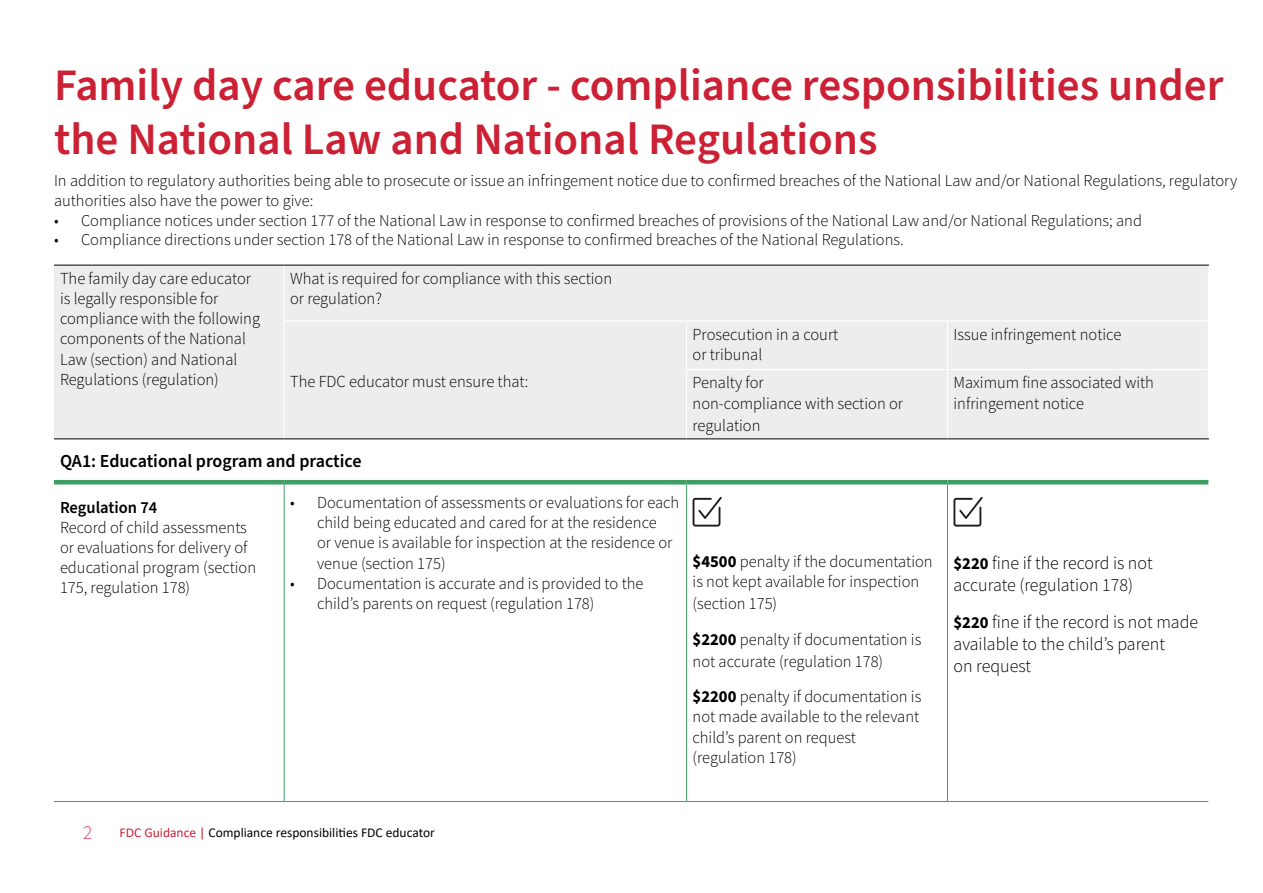
<style>
.page{position:relative;width:1263px;height:893px;background:#fff}
.page>*{position:absolute;margin:0;border:0;box-sizing:border-box;transform-origin:0 0}
.t1{font:600 45px/54px "Source Sans Pro";color:#cc2034}
.t2{font:200 19.5px "Source Sans Pro";color:#cc0432}
.t3{font:18.3px/22px "Source Sans Variable";color:#000}
.t4{font:600 18.3px "Source Sans Pro";color:#000}
.t5{font:16.8px/20.2px "Source Sans Variable";color:#000}
.t6{font:600 16.8px "Source Sans Pro";color:#000}
.t7{font:16.5px/19.8px "Source Sans Variable";color:#000}
.t8{font:13.5px "Calibri";color:#000}
.s1{font-family:"Source Sans Pro";font-weight:700}
.s2{font-family:"Source Sans Pro";font-weight:700;font-size:16.8px}
.s3{color:#cb1f36}
</style>
<div class="page">
<div style="left:54px;top:266px;width:1154px;height:173px;background:#ededee"></div>
<hr style="left:686px;top:322px;width:1px;height:48px;background:#fff">
<hr style="left:947px;top:322px;width:1px;height:47px;background:#fff">
<hr style="left:686px;top:370px;width:1px;height:69px;background:#fff">
<hr style="left:947px;top:370px;width:1px;height:69px;background:#fff">
<hr style="left:285px;top:320px;width:402px;height:2px;background:#fff">
<hr style="left:687px;top:320px;width:260px;height:2px;background:#fff">
<hr style="left:947px;top:320px;width:261px;height:2px;background:#fff">
<hr style="left:687px;top:369px;width:260px;height:1px;background:#fff">
<hr style="left:947px;top:369px;width:261px;height:1px;background:#fff">
<div style="left:284px;top:480px;width:403px;height:5px;background:#409e65"></div>
<div style="left:687px;top:480px;width:260px;height:5px;background:#409e65"></div>
<div style="left:947px;top:480px;width:261px;height:5px;background:#409e65"></div>
<hr style="left:284px;top:265px;width:1px;height:56px;background:#fff">
<hr style="left:284px;top:321px;width:1px;height:49px;background:#fff">
<hr style="left:284px;top:370px;width:1px;height:69px;background:#fff">
<div style="left:54px;top:480px;width:230px;height:5px;background:#409e65"></div>
<hr style="left:284px;top:485px;width:1px;height:316px;background:#409e65">
<hr style="left:686px;top:485px;width:1px;height:316px;background:#409e65">
<hr style="left:947px;top:485px;width:1px;height:316px;background:#409e65">
<hr style="left:54px;top:801px;width:230px;height:1px;background:#409e65">
<hr style="left:284px;top:801px;width:403px;height:1px;background:#409e65">
<hr style="left:687px;top:801px;width:260px;height:1px;background:#409e65">
<hr style="left:947px;top:801px;width:261px;height:1px;background:#409e65">
<hr style="left:54px;top:265px;width:230px;height:1px;background:#000">
<hr style="left:54px;top:439px;width:230px;height:1px;background:#000">
<hr style="left:284px;top:265px;width:403px;height:1px;background:#000">
<hr style="left:687px;top:265px;width:260px;height:1px;background:#000">
<hr style="left:947px;top:265px;width:262px;height:1px;background:#000">
<hr style="left:284px;top:439px;width:403px;height:1px;background:#000">
<hr style="left:687px;top:439px;width:260px;height:1px;background:#000">
<hr style="left:947px;top:439px;width:262px;height:1px;background:#000">
<svg style="left:693px;top:497px;width:29px;height:30px"></svg>
<svg style="left:953px;top:497px;width:30px;height:30px"></svg>
<h1 class="t1" style="left:54px;top:60px;width:1171px">Family day care educator - compliance responsibilities under the National Law and National Regulations</h1>
<p class="t7" style="left:54px;top:171px;width:1185px">In addition to regulatory authorities being able to prosecute or issue an infringement notice due to confirmed breaches of the National Law and/or National Regulations, regulatory authorities also have the power to give:</p>
<p class="t7" style="left:54px;top:210px;width:1089px">• Compliance notices under section 177 of the National Law in response to confirmed breaches of provisions of the National Law and/or National Regulations; and</p>
<p class="t7" style="left:54px;top:230px;width:851px">• Compliance directions under section 178 of the National Law in response to confirmed breaches of the National Regulations.</p>
<p class="t5" style="left:60px;top:268px;width:202px">The family day care educator is legally responsible for compliance with the following components of the National<br>Law (section) and National<br>Regulations (regulation)</p>
<p class="t5" style="left:290px;top:268px;width:323px">What is required for compliance with this section or regulation?</p>
<p class="t5" style="left:693px;top:324px;width:147px">Prosecution in a court or tribunal</p>
<p class="t5" style="left:953px;top:324px;width:169px">Issue infringement notice</p>
<p class="t5" style="left:693px;top:373px;width:212px">Penalty for<br>non-compliance with section or</p>
<p class="t5" style="left:693px;top:415px;width:69px">regulation</p>
<p class="t5" style="left:290px;top:371px;width:240px">The FDC educator must ensure that:</p>
<p class="t5" style="left:953px;top:373px;width:202px">Maximum fine associated with infringement notice</p>
<p class="t4" style="left:60px;top:449px;width:303px">QA1: Educational program and practice</p>
<p class="t6" style="left:60px;top:496px;width:99px">Regulation 74</p>
<p class="t5" style="left:60px;top:517px;width:198px">Record of child assessments or evaluations for delivery of educational program (section<br>175, regulation 178)</p>
<p class="t5" style="left:317px;top:492px;width:364px;text-indent:-27px">• Documentation of assessments or evaluations for each child being educated and cared for at the residence<br>or venue is available for inspection at the residence or venue (section 175)</p>
<p class="t5" style="left:317px;top:573px;width:328px;text-indent:-27px">• Documentation is accurate and is provided to the child’s parents on request (regulation 178)</p>
<p class="t5" style="left:693px;top:551px;width:242px"><span class="s1">$4500</span> penalty if the documentation is not kept available for inspection</p>
<p class="t5" style="left:693px;top:586px;width:230px;line-height:35.5px">(section 175)<br><span class="s1">$2200</span> penalty if documentation is</p>
<p class="t5" style="left:693px;top:643px;width:230px;line-height:35.5px">not accurate (regulation 178) <span class="s1">$2200</span> penalty if documentation is</p>
<p class="t5" style="left:693px;top:707px;width:228px">not made available to the relevant child’s parent on request (regulation 178)</p>
<p class="t3" style="left:953px;top:552px;width:201px"><span class="s2">$220</span> fine if the record is not accurate (regulation 178)</p>
<p class="t3" style="left:953px;top:611px;width:246px"><span class="s2">$220</span> fine if the record is not made available to the child’s parent<br>on request</p>
<p class="t2" style="left:83px;top:819px;width:11px">2</p>
<p class="t8" style="left:120px;top:823px;width:317px"><span class="s3">FDC Guidance |</span> Compliance responsibilities FDC educator</p>
</div>
